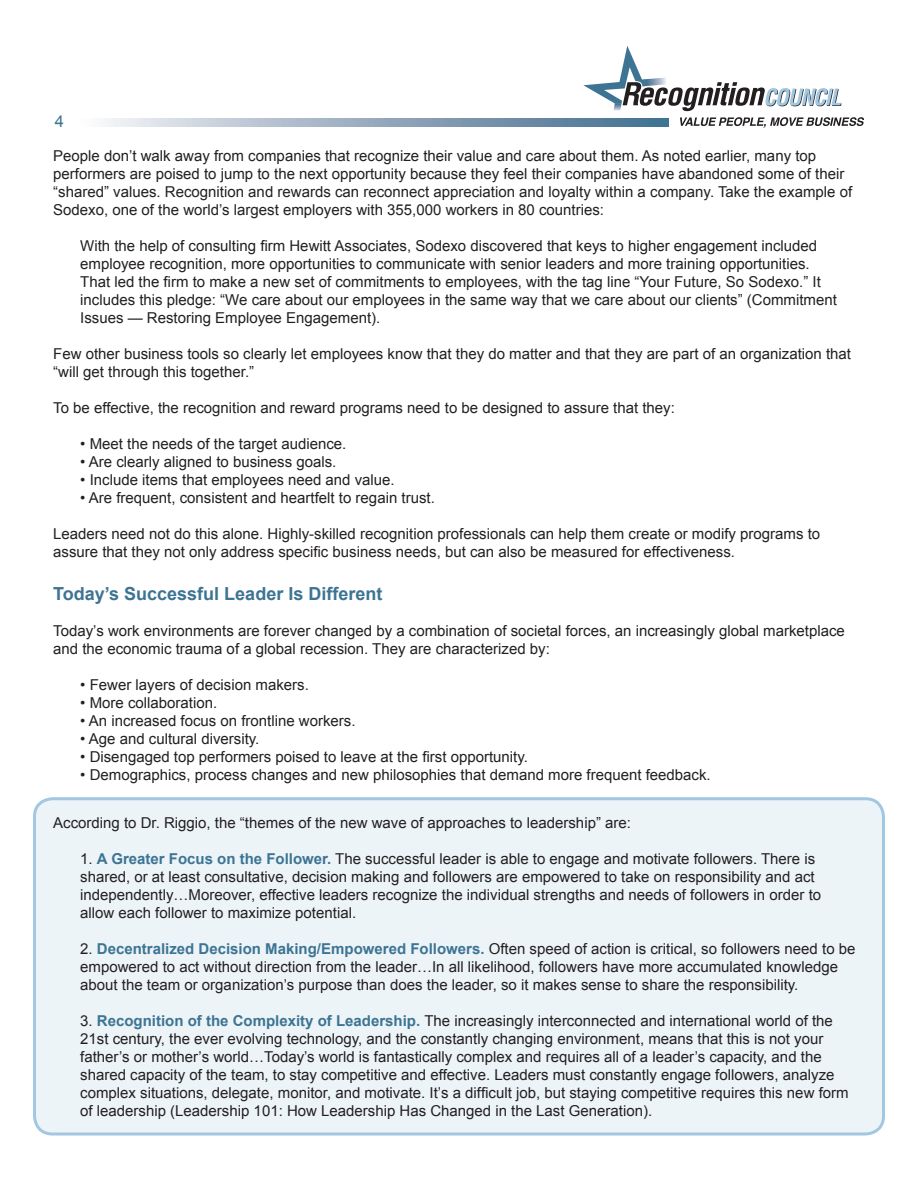
<style>
.page{position:relative;width:918px;height:1188px;background:#fff}
.page>*{position:absolute;margin:0;border:0;box-sizing:border-box;transform-origin:0 0}
.t1{font:700 18px "Arial";color:#3d7493}
.t2{font:16.5px "Arial";color:#3d7493}
.t3{font:15px/18px "Arial";color:#231f20}
.s1{font-weight:700;color:#3d7493}
</style>
<div class="page">
<div style="left:34px;top:800px;width:850px;height:334px;background:#ecf4f8;border-radius:18px"></div>
<svg style="left:680px;top:117px;width:184px;height:11px"></svg>
<svg style="left:583px;top:46px;width:259px;height:65px"></svg>
<svg style="left:103px;top:119px;width:566px;height:7px;background:#95aabe"></svg>
<div style="left:33px;top:797px;width:852px;height:339px;border:3px solid #a2c7e0;border-radius:18px"></div>
<p class="t2" style="left:55px;top:111px;width:11px">4</p>
<p class="t3" style="left:53px;top:147px;width:801px">People don’t walk away from companies that recognize their value and care about them. As noted earlier, many top performers are poised to jump to the next opportunity because they feel their companies have abandoned some of their “shared” values. Recognition and rewards can reconnect appreciation and loyalty within a company. Take the example of Sodexo, one of the world’s largest employers with 355,000 workers in 80 countries:</p>
<p class="t3" style="left:80px;top:237px;width:758px">With the help of consulting firm Hewitt Associates, Sodexo discovered that keys to higher engagement included employee recognition, more opportunities to communicate with senior leaders and more training opportunities.<br>That led the firm to make a new set of commitments to employees, with the tag line “Your Future, So Sodexo.” It includes this pledge: “We care about our employees in the same way that we care about our clients” (Commitment Issues — Restoring Employee Engagement).</p>
<p class="t3" style="left:53px;top:345px;width:799px">Few other business tools so clearly let employees know that they do matter and that they are part of an organization that “will get through this together.”</p>
<p class="t3" style="left:53px;top:399px;width:623px">To be effective, the recognition and reward programs need to be designed to assure that they:</p>
<p class="t3" style="left:80px;top:435px;width:268px">• Meet the needs of the target audience.</p>
<p class="t3" style="left:80px;top:453px;width:258px">• Are clearly aligned to business goals.</p>
<p class="t3" style="left:80px;top:471px;width:316px">• Include items that employees need and value.</p>
<p class="t3" style="left:80px;top:489px;width:356px">• Are frequent, consistent and heartfelt to regain trust.</p>
<p class="t3" style="left:53px;top:525px;width:768px">Leaders need not do this alone. Highly-skilled recognition professionals can help them create or modify programs to assure that they not only address specific business needs, but can also be measured for effectiveness.</p>
<p class="t1" style="left:53px;top:582px;width:331px">Today’s Successful Leader Is Different</p>
<p class="t3" style="left:53px;top:622px;width:793px">Today’s work environments are forever changed by a combination of societal forces, an increasingly global marketplace and the economic trauma of a global recession. They are characterized by:</p>
<p class="t3" style="left:80px;top:676px;width:230px">• Fewer layers of decision makers.</p>
<p class="t3" style="left:80px;top:694px;width:138px">• More collaboration.</p>
<p class="t3" style="left:80px;top:712px;width:277px">• An increased focus on frontline workers.</p>
<p class="t3" style="left:80px;top:730px;width:181px">• Age and cultural diversity.</p>
<p class="t3" style="left:80px;top:748px;width:449px">• Disengaged top performers poised to leave at the first opportunity.</p>
<p class="t3" style="left:80px;top:766px;width:632px">• Demographics, process changes and new philosophies that demand more frequent feedback.</p>
<p class="t3" style="left:53px;top:814px;width:579px">According to Dr. Riggio, the “themes of the new wave of approaches to leadership” are:</p>
<p class="t3" style="left:80px;top:850px;width:742px">1. <span class="s1">A Greater Focus on the Follower.</span> The successful leader is able to engage and motivate followers. There is shared, or at least consultative, decision making and followers are empowered to take on responsibility and act independently…Moreover, effective leaders recognize the individual strengths and needs of followers in order to allow each follower to maximize potential.</p>
<p class="t3" style="left:80px;top:940px;width:777px">2. <span class="s1">Decentralized Decision Making/Empowered Followers.</span> Often speed of action is critical, so followers need to be empowered to act without direction from the leader…In all likelihood, followers have more accumulated knowledge about the team or organization’s purpose than does the leader, so it makes sense to share the responsibility.</p>
<p class="t3" style="left:80px;top:1012px;width:770px">3. <span class="s1">Recognition of the Complexity of Leadership.</span> The increasingly interconnected and international world of the 21st century, the ever evolving technology, and the constantly changing environment, means that this is not your father’s or mother’s world…Today’s world is fantastically complex and requires all of a leader’s capacity, and the shared capacity of the team, to stay competitive and effective. Leaders must constantly engage followers, analyze complex situations, delegate, monitor, and motivate. It’s a difficult job, but staying competitive requires this new form of leadership (Leadership 101: How Leadership Has Changed in the Last Generation).</p>
</div>
